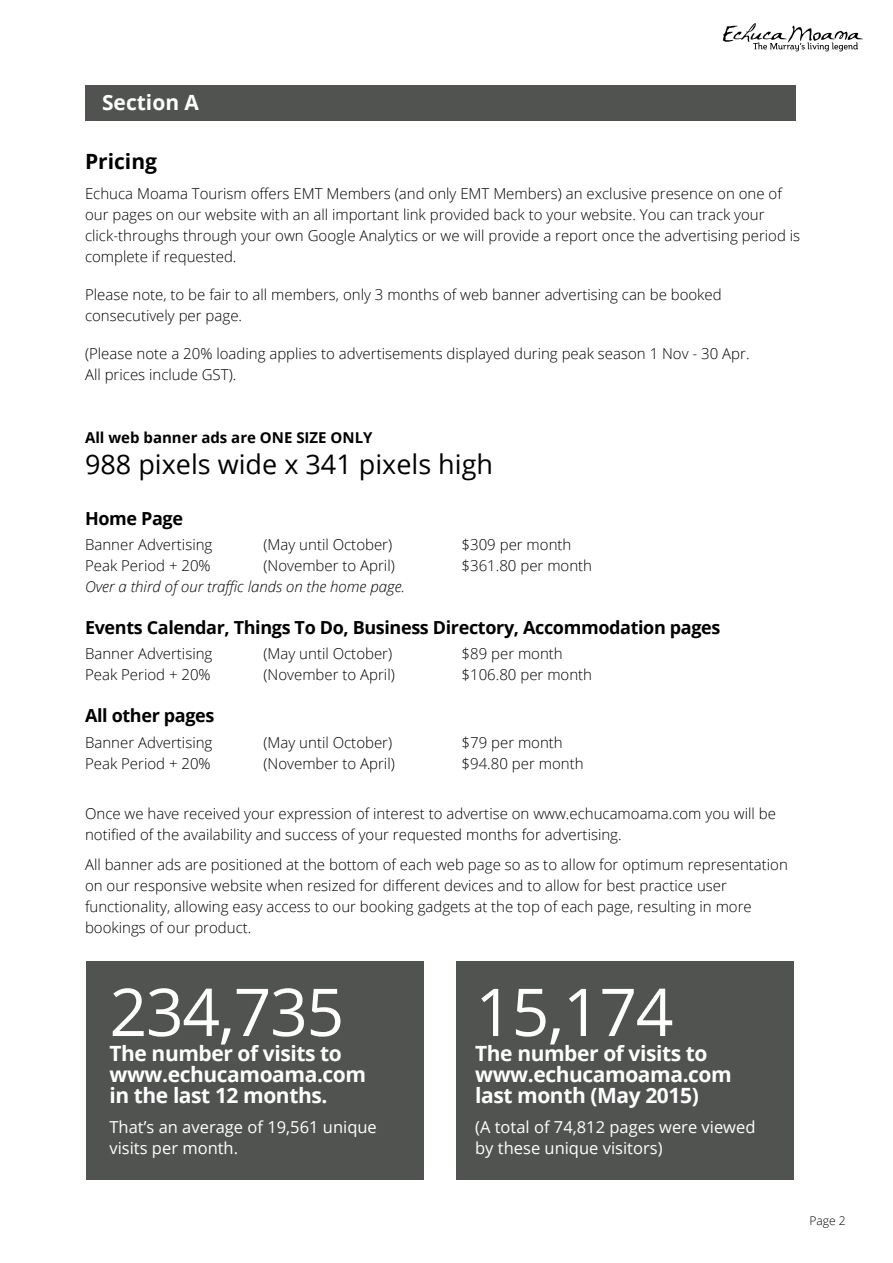
<style>
.page{position:relative;width:893px;height:1263px;background:#fff}
.page>*{position:absolute;margin:0;border:0;box-sizing:border-box;transform-origin:0 0}
.t1{font:66px "Open Sans";letter-spacing:-.02em;color:#fff}
.t2{font:27px "Open Sans";color:#000}
.t3{font:700 21px/21px "Open Sans";letter-spacing:-.02em;color:#fff}
.t4{font:700 21px "Open Sans";color:#fff}
.t5{font:700 21px "Open Sans";color:#000}
.t6{font:700 18px "Open Sans";letter-spacing:-.02em;color:#000}
.t7{font:16.5px/21px "Open Sans";color:#fff}
.t8{font:300 15px/21px "Open Sans";color:#000}
.t9{font:italic 300 15px "Open Sans";color:#000}
.t10{font:700 15px "Open Sans";color:#000}
.t11{font:300 12px "Open Sans";color:#000}
</style>
<div class="page">
<div style="left:85px;top:85px;width:710px;height:35px;background:#515351"></div>
<div style="left:87px;top:961px;width:337px;height:219px;background:#515351"></div>
<div style="left:457px;top:961px;width:337px;height:219px;background:#515351"></div>
<svg style="left:723px;top:23px;width:140px;height:28px"></svg>
<h3 class="t4" style="left:102px;top:88px;width:99px">Section A</h3>
<h3 class="t5" style="left:85px;top:147px;width:73px">Pricing</h3>
<p class="t8" style="left:85px;top:182px;width:717px">Echuca Moama Tourism offers EMT Members (and only EMT Members) an exclusive presence on one of our pages on our website with an all important link provided back to your website. You can track your click-throughs through your own Google Analytics or we will provide a report once the advertising period is complete if requested.</p>
<p class="t8" style="left:85px;top:283px;width:638px">Please note, to be fair to all members, only 3 months of web banner advertising can be booked consecutively per page.</p>
<p class="t8" style="left:85px;top:343px;width:666px">(Please note a 20% loading applies to advertisements displayed during peak season 1 Nov - 30 Apr.<br>All prices include GST).</p>
<p class="t10" style="left:85px;top:427px;width:289px">All web banner ads are ONE SIZE ONLY</p>
<h2 class="t2" style="left:85px;top:446px;width:410px">988 pixels wide x 341 pixels high</h2>
<p class="t6" style="left:85px;top:506px;width:100px">Home Page</p>
<p class="t8" style="left:85px;top:534px;width:129px">Banner Advertising</p>
<p class="t8" style="left:264px;top:534px;width:130px">(May until October)</p>
<p class="t8" style="left:462px;top:534px;width:111px">$309 per month</p>
<p class="t8" style="left:85px;top:555px;width:127px">Peak Period + 20%</p>
<p class="t8" style="left:264px;top:555px;width:133px">(November to April)</p>
<p class="t8" style="left:462px;top:555px;width:132px">$361.80 per month</p>
<p class="t9" style="left:85px;top:576px;width:321px">Over a third of our traffic lands on the home page.</p>
<p class="t6" style="left:85px;top:615px;width:637px">Events Calendar, Things To Do, Business Directory, Accommodation pages</p>
<p class="t8" style="left:85px;top:643px;width:129px">Banner Advertising</p>
<p class="t8" style="left:264px;top:643px;width:130px">(May until October)</p>
<p class="t8" style="left:462px;top:643px;width:103px">$89 per month</p>
<p class="t8" style="left:85px;top:664px;width:127px">Peak Period + 20%</p>
<p class="t8" style="left:264px;top:664px;width:133px">(November to April)</p>
<p class="t8" style="left:462px;top:664px;width:132px">$106.80 per month</p>
<p class="t6" style="left:85px;top:703px;width:131px">All other pages</p>
<p class="t8" style="left:85px;top:731px;width:129px">Banner Advertising</p>
<p class="t8" style="left:264px;top:731px;width:130px">(May until October)</p>
<p class="t8" style="left:462px;top:731px;width:103px">$79 per month</p>
<p class="t8" style="left:85px;top:752px;width:127px">Peak Period + 20%</p>
<p class="t8" style="left:264px;top:752px;width:133px">(November to April)</p>
<p class="t8" style="left:462px;top:752px;width:123px">$94.80 per month</p>
<p class="t8" style="left:85px;top:803px;width:692px">Once we have received your expression of interest to advertise on www.echucamoama.com you will be notified of the availability and success of your requested months for advertising.</p>
<p class="t8" style="left:85px;top:853px;width:704px">All banner ads are positioned at the bottom of each web page so as to allow for optimum representation on our responsive website when resized for different devices and to allow for best practice user functionality, allowing easy access to our booking gadgets at the top of each page, resulting in more bookings of our product.</p>
<h1 class="t1" style="left:109px;top:967px;width:236px">234,735</h1>
<h3 class="t3" style="left:109px;top:1042px;width:258px">The number of visits to www.echucamoama.com in the last 12 months.</h3>
<p class="t7" style="left:109px;top:1116px;width:269px">That’s an average of 19,561 unique visits per month.</p>
<h1 class="t1" style="left:475px;top:967px;width:200px">15,174</h1>
<h3 class="t3" style="left:475px;top:1042px;width:258px">The number of visits to www.echucamoama.com last month (May 2015)</h3>
<p class="t7" style="left:475px;top:1116px;width:282px">(A total of 74,812 pages were viewed by these unique visitors)</p>
<p class="t11" style="left:809px;top:1213px;width:38px">Page 2</p>
</div>
